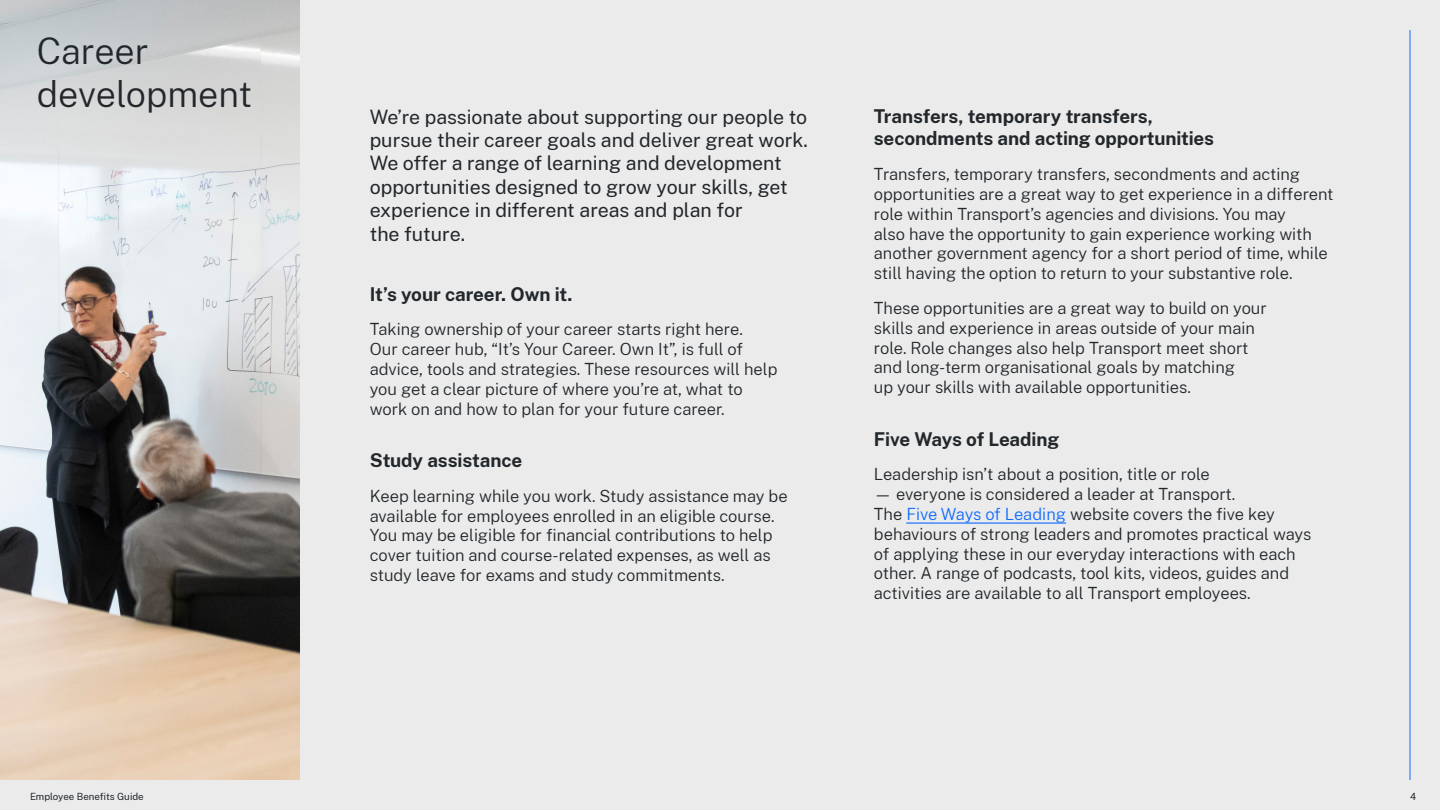
<style>
.page{position:relative;width:1440px;height:810px;background:#ebebeb}
.page>*{position:absolute;margin:0;border:0;box-sizing:border-box;transform-origin:0 0}
.Page_title{font:300 36px/43.2px "Public Sans NSW";color:#22272b}
.Intro_Copy{font:19.5px/23.4px "Public Sans NSW";color:#22272b}
.Body_Copy_22pt{font:700 18.75px/22.5px "Public Sans NSW";letter-spacing:-.005em;color:#22272b}
.Body_Copy_22pt-2{font:300 16.5px/19.8px "Public Sans NSW";color:#22272b}
.t1{font:9.75px "Public Sans NSW";color:#22272b}
.s1{color:#146cfd}
</style>
<div class="page">
<hr style="left:1410px;top:30px;width:1px;height:750px;background:#146cfd">
<hr style="left:906px;top:522px;width:160px;height:2px;background:#146cfd">
<img style="left:0;top:0;width:300px;height:780px">
<p class="Page_title" style="left:37px;top:27px;width:217px">Career development</p>
<p class="t1" style="left:30px;top:789px;width:115px">Employee Benefits Guide</p>
<p class="Intro_Copy" style="left:370px;top:103px;width:439px">We’re passionate about supporting our people to pursue their career goals and deliver great work.<br>We offer a range of learning and development opportunities designed to grow your skills, get experience in different areas and plan for<br>the future.</p>
<p class="Body_Copy_22pt" style="left:370px;top:281px;width:204px">It’s your career. Own it.</p>
<p class="Body_Copy_22pt-2" style="left:370px;top:318px;width:409px">Taking ownership of your career starts right here.<br>Our career hub, “It’s Your Career. Own It”, is full of advice, tools and strategies. These resources will help you get a clear picture of where you’re at, what to work on and how to plan for your future career.</p>
<p class="Body_Copy_22pt" style="left:370px;top:448px;width:154px">Study assistance</p>
<p class="Body_Copy_22pt-2" style="left:370px;top:485px;width:419px">Keep learning while you work. Study assistance may be available for employees enrolled in an eligible course.<br>You may be eligible for financial contributions to help cover tuition and course-related expenses, as well as study leave for exams and study commitments.</p>
<p class="Body_Copy_22pt" style="left:874px;top:103px;width:342px">Transfers, temporary transfers, secondments and acting opportunities</p>
<p class="Body_Copy_22pt-2" style="left:874px;top:163px;width:461px">Transfers, temporary transfers, secondments and acting opportunities are a great way to get experience in a different role within Transport’s agencies and divisions. You may<br>also have the opportunity to gain experience working with another government agency for a short period of time, while still having the option to return to your substantive role.</p>
<p class="Body_Copy_22pt-2" style="left:874px;top:297px;width:395px">These opportunities are a great way to build on your skills and experience in areas outside of your main role. Role changes also help Transport meet short and long-term organisational goals by matching<br>up your skills with available opportunities.</p>
<p class="Body_Copy_22pt" style="left:874px;top:426px;width:187px">Five Ways of Leading</p>
<p class="Body_Copy_22pt-2" style="left:874px;top:463px;width:338px">Leadership isn’t about a position, title or role</p>
<p class="Body_Copy_22pt-2" style="left:874px;top:483px;width:439px">— everyone is considered a leader at Transport.<br>The <span class="s1">Five Ways of Leading</span> website covers the five key behaviours of strong leaders and promotes practical ways of applying these in our everyday interactions with each other. A range of podcasts, tool kits, videos, guides and activities are available to all Transport employees.</p>
<p class="t1" style="left:1410px;top:789px;width:8px">4</p>
</div>
